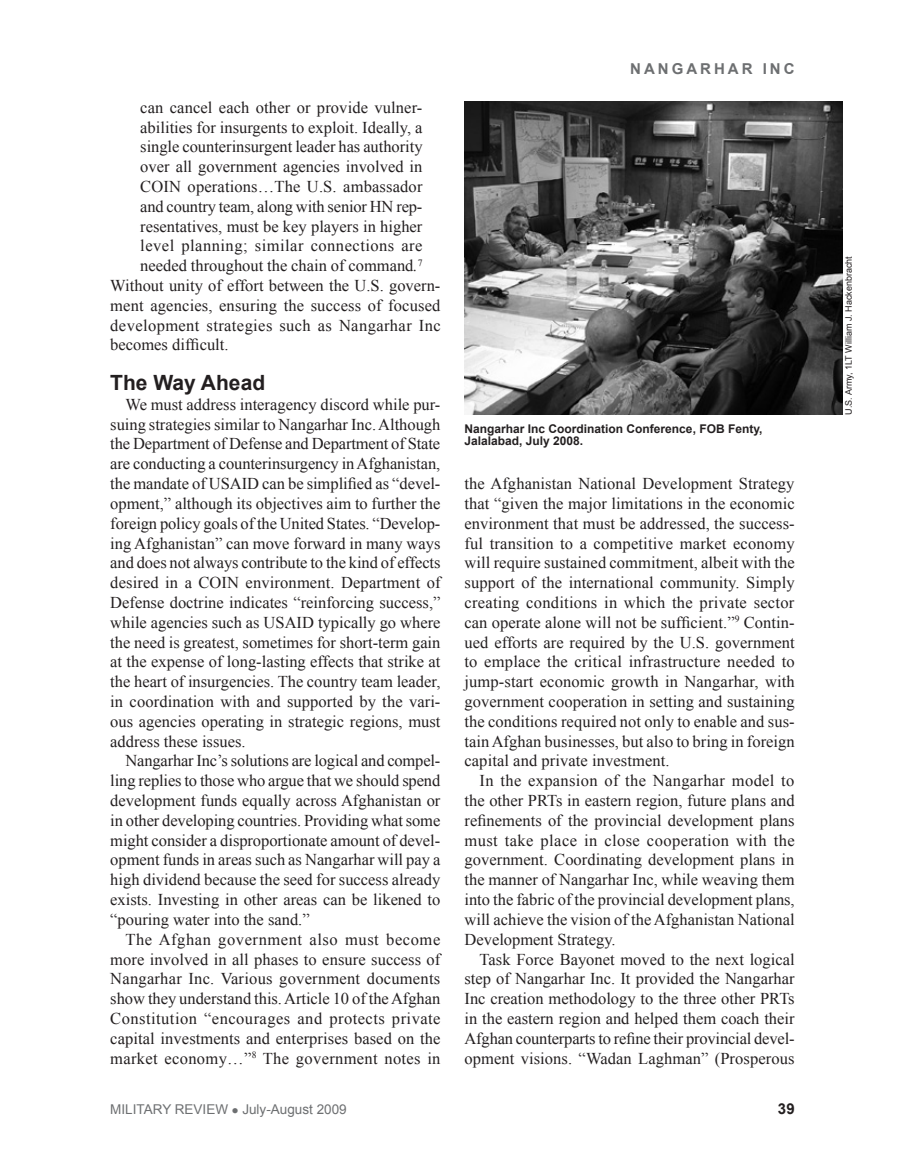
<style>
.page{position:relative;width:905px;height:1175px;background:#fff}
.page>*{position:absolute;margin:0;border:0;box-sizing:border-box;transform-origin:0 0}
.subhead{font:700 21px "Arial";color:#231f20}
.fob{font:16.5px/19.8px "Times New Roman";color:#231f20;text-align:justify}
.fob_indented_quotes{font:16.5px/19.8px "Times New Roman";color:#231f20;text-align:justify}
.t1{font:700 15px "Arial";letter-spacing:.2em;color:#6d6f71}
.t2{font:700 15px "Arial";color:#231f20}
.t3{font:13.5px "Arial";color:#6d6f71}
.cutline{font:700 12px/12.8px "Arial";color:#231f20}
.photocred{font:9px "Arial";color:#231f20}
.s1{font-style:italic}
</style>
<div class="page">
<img style="left:464px;top:101px;width:378px;height:314px">
<p class="fob_indented_quotes" style="left:140px;top:97px;width:284px">can cancel each other or provide vulner&shy;abilities for insurgents to exploit. Ideally, a single counterinsurgent leader has authority over all government agencies involved in COIN operations…The U.S. ambassador and country team, along with senior HN rep&shy;resentatives, must be key players in higher level planning; similar connections are needed throughout the chain of command<span class="s1">.</span><sup>7</sup></p>
<p class="fob" style="left:110px;top:275px;width:332px">Without unity of effort between the U.S. govern&shy;ment agencies, ensuring the success of focused development strategies such as Nangarhar Inc becomes difficult.</p>
<p class="subhead" style="left:110px;top:369px;width:156px">The Way Ahead</p>
<p class="fob" style="left:110px;top:394px;width:332px;text-indent:15px">We must address interagency discord while pur&shy;suing strategies similar to Nangarhar Inc. Although the Department of Defense and Department of State are conducting a counterinsurgency in Afghanistan, the mandate of USAID can be simplified as “devel&shy;opment,” although its objectives aim to further the foreign policy goals of the United States. “Develop&shy;ing Afghanistan” can move forward in many ways and does not always contribute to the kind of effects desired in a COIN environment. Department of Defense doctrine indicates “reinforcing success,” while agencies such as USAID typically go where the need is greatest, sometimes for short-term gain at the expense of long-lasting effects that strike at the heart of insurgencies. The country team leader, in coordination with and supported by the vari&shy;ous agencies operating in strategic regions, must address these issues.</p>
<p class="fob" style="left:110px;top:750px;width:332px;text-indent:15px">Nangarhar Inc’s solutions are logical and compel&shy;ling replies to those who argue that we should spend development funds equally across Afghanistan or in other developing countries. Providing what some might consider a disproportionate amount of devel&shy;opment funds in areas such as Nangarhar will pay a high dividend because the seed for success already exists. Investing in other areas can be likened to “pouring water into the sand.”</p>
<p class="fob" style="left:110px;top:929px;width:332px;text-indent:15px">The Afghan government also must become more involved in all phases to ensure success of Nangarhar Inc. Various government documents show they understand this. Article 10 of the Afghan Constitution “encourages and protects private capital investments and enterprises based on the market economy…”<sup>8</sup> The government notes in</p>
<p class="t1" style="left:630px;top:59px;width:166px">NANGARHAR INC</p>
<p class="cutline" style="left:464px;top:422px;width:299px">Nangarhar Inc Coordination Conference, FOB Fenty,<br>Jalalabad, July 2008.</p>
<p class="fob" style="left:464px;top:473px;width:332px">the Afghanistan National Development Strategy that “given the major limitations in the economic environment that must be addressed, the success&shy;ful transition to a competitive market economy will require sustained commitment, albeit with the support of the international community. Simply creating conditions in which the private sector can operate alone will not be sufficient.”<sup>9</sup> Contin&shy;ued efforts are required by the U.S. government to emplace the critical infrastructure needed to jump-start economic growth in Nangarhar, with government cooperation in setting and sustaining the conditions required not only to enable and sus&shy;tain Afghan businesses, but also to bring in foreign capital and private investment.</p>
<p class="fob" style="left:464px;top:770px;width:332px;text-indent:15px">In the expansion of the Nangarhar model to the other PRTs in eastern region, future plans and refinements of the provincial development plans must take place in close cooperation with the government. Coordinating development plans in the manner of Nangarhar Inc, while weaving them into the fabric of the provincial development plans, will achieve the vision of the Afghanistan National Development Strategy.</p>
<p class="fob" style="left:464px;top:948px;width:332px;text-indent:15px">Task Force Bayonet moved to the next logical step of Nangarhar Inc. It provided the Nangarhar Inc creation methodology to the three other PRTs in the eastern region and helped them coach their Afghan counterparts to refine their provincial devel&shy;opment visions. “Wadan Laghman” (Prosperous</p>
<p class="t3" style="left:110px;top:1100px;width:238px">MILITARY REVIEW ● July-August 2009</p>
<p class="t2" style="left:778px;top:1098px;width:18px">39</p>
<p class="photocred" style="left:842px;top:415px;width:160px;rotate:-90deg">U.S. Army, 1LT William J. Hackenbracht</p>
</div>
